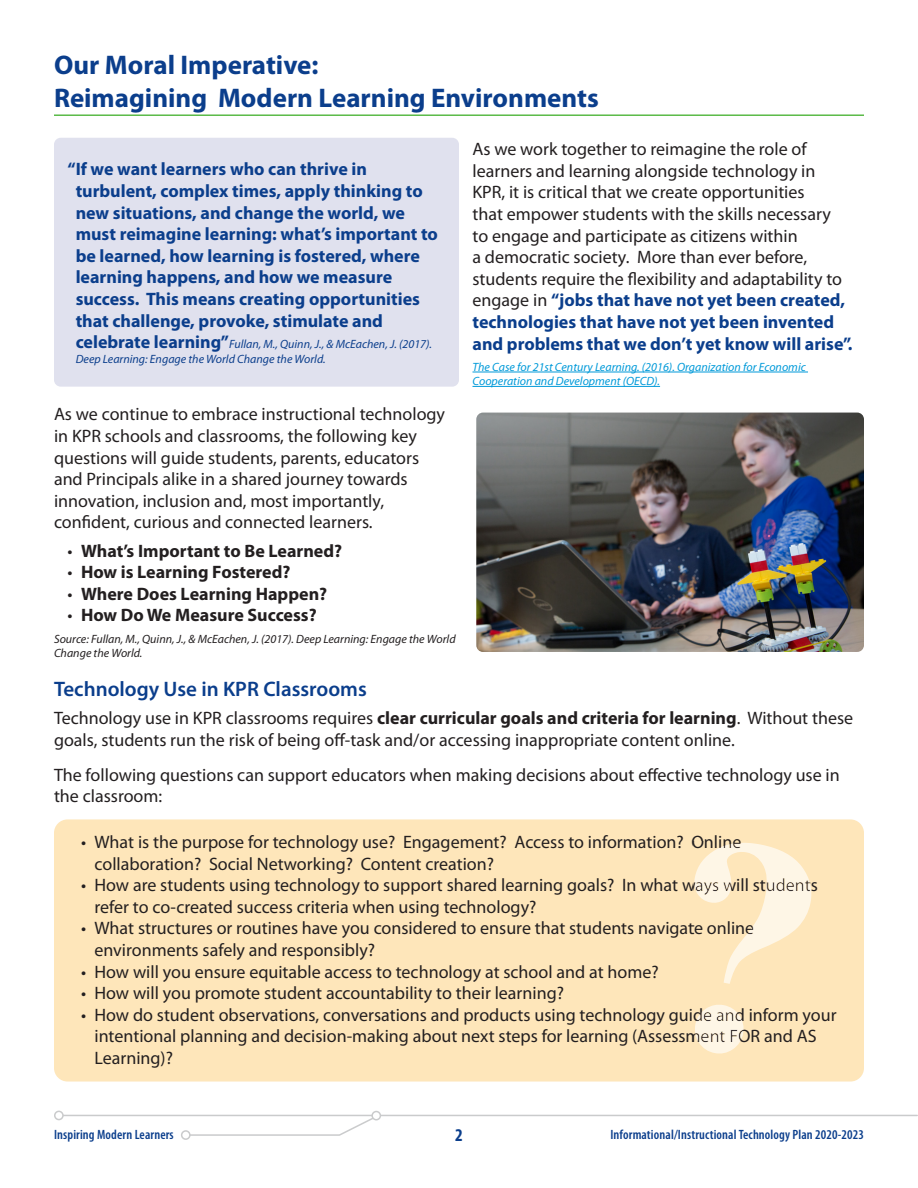
<style>
.page{position:relative;width:918px;height:1188px;background:#fff}
.page>*{position:absolute;margin:0;border:0;box-sizing:border-box;transform-origin:0 0}
.Heading{font:700 27px/32.4px "Myriad Pro";color:#0b3e8c}
.Subheading{font:600 21px "Myriad Pro";color:#0b3e8c}
.Body_Copy{font:18px/21.6px "Myriad Pro";color:#231f20}
.Body_Copy-2{font:700 18px/21.6px "Myriad Pro";color:#0b3e8c}
.t1{font:700 18px "Myriad Pro";color:#231f20}
.t2{font:700 condensed 18px "Myriad Pro";color:#0b3e8c}
.t3{font:600 condensed 13.5px "Myriad Pro";letter-spacing:.01em;color:#0b3e8c}
.Body_Copy-3{font:italic 12px/14.4px "Myriad Pro";color:#0b3e8c}
.Body_Copy-4{font:italic 12px/14.4px "Myriad Pro";color:#009ad9}
.Body_Copy-5{font:italic 12px/14.4px "Myriad Pro";color:#231f20}
.s1{font-weight:700;color:#0b3e8c}
.s2{font-weight:400}
.s3{font-weight:700}
.s4{font-weight:700;font-style:normal;font-size:18px}
</style>
<div class="page">
<hr style="left:61px;top:1115px;width:856px;height:1px;background:#cacbcc">
<div style="left:54px;top:1111px;width:10px;height:9px;border:2px solid #cacbcc;border-radius:50%"></div>
<svg style="left:185px;top:1113px;width:196px;height:23px"></svg>
<div style="left:182px;top:1131px;width:8px;height:8px;background:#fff;border-radius:50%"></div>
<div style="left:181px;top:1130px;width:10px;height:10px;border:2px solid #cacbcc;border-radius:50%"></div>
<div style="left:372px;top:1112px;width:8px;height:8px;background:#fff;border-radius:50%"></div>
<div style="left:371px;top:1111px;width:10px;height:9px;border:2px solid #cacbcc;border-radius:50%"></div>
<hr style="left:54px;top:114px;width:810px;height:2px;background:#5aba48">
<hr style="left:472px;top:372px;width:336px;height:1px;background:#009ad9">
<hr style="left:472px;top:386px;width:188px;height:1px;background:#009ad9">
<div style="left:54px;top:819px;width:810px;height:263px;background:#fee6ba;border-radius:14px"></div>
<svg style="left:694px;top:843px;width:118px;height:211px"></svg>
<img style="left:476px;top:413px;width:388px;height:239px">
<div style="left:54px;top:138px;width:405px;height:249px;background:#e0e1ee;border-radius:7px"></div>
<p class="Heading" style="left:54px;top:48px;width:546px">Our Moral Imperative:<br>Reimagining Modern Learning Environments</p>
<p class="Body_Copy" style="left:472px;top:138px;width:381px">As we work together to reimagine the role of learners and learning alongside technology in KPR, it is critical that we create opportunities<br>that empower students with the skills necessary<br>to engage and participate as citizens within<br>a democratic society. More than ever before, students require the flexibility and adaptability to engage in <span class="s1">“jobs that have not yet been created, technologies that have not yet been invented and problems that we don’t yet know will arise”.</span></p>
<p class="Body_Copy-4" style="left:472px;top:359px;width:335px">The Case for 21st Century Learning. (2016). Organization for Economic<br>Cooperation and Development (OECD).</p>
<p class="Body_Copy" style="left:54px;top:403px;width:393px">As we continue to embrace instructional technology in KPR schools and classrooms, the following key questions will guide students, parents, educators and Principals alike in a shared journey towards innovation, inclusion and, most importantly, confident, curious and connected learners.</p>
<p class="t1" style="left:68px;top:539px;width:276px"><span class="s2">•</span> What’s Important to Be Learned?</p>
<p class="t1" style="left:68px;top:560px;width:225px"><span class="s2">•</span> How is Learning Fostered?</p>
<p class="t1" style="left:68px;top:582px;width:261px"><span class="s2">•</span> Where Does Learning Happen?</p>
<p class="t1" style="left:68px;top:604px;width:251px"><span class="s2">•</span> How Do We Measure Success?</p>
<p class="Body_Copy-5" style="left:54px;top:631px;width:403px">Source: Fullan, M., Quinn, J., &amp; McEachen, J. (2017). Deep Learning: Engage the World<br>Change the World.</p>
<p class="Subheading" style="left:54px;top:675px;width:314px">Technology Use in KPR Classrooms</p>
<p class="Body_Copy" style="left:54px;top:707px;width:801px">Technology use in KPR classrooms requires <span class="s3">clear curricular goals and criteria for learning</span>. Without these goals, students run the risk of being off-task and/or accessing inappropriate content online.</p>
<p class="Body_Copy" style="left:54px;top:764px;width:787px">The following questions can support educators when making decisions about effective technology use in the classroom:</p>
<p class="Body_Copy" style="left:94px;top:831px;width:648px;text-indent:-14px">• What is the purpose for technology use? Engagement? Access to information? Online collaboration? Social Networking? Content creation?</p>
<p class="Body_Copy" style="left:94px;top:874px;width:725px;text-indent:-14px">• How are students using technology to support shared learning goals? In what ways will students refer to co-created success criteria when using technology?</p>
<p class="Body_Copy" style="left:94px;top:917px;width:661px;text-indent:-14px">• What structures or routines have you considered to ensure that students navigate online environments safely and responsibly?</p>
<p class="Body_Copy" style="left:81px;top:960px;width:579px">• How will you ensure equitable access to technology at school and at home?</p>
<p class="Body_Copy" style="left:81px;top:982px;width:485px">• How will you promote student accountability to their learning?</p>
<p class="Body_Copy" style="left:94px;top:1004px;width:744px;text-indent:-14px">• How do student observations, conversations and products using technology guide and inform your intentional planning and decision-making about next steps for learning (Assessment FOR and AS<br>Learning)?</p>
<p class="Body_Copy-2" style="left:76px;top:158px;width:364px;text-indent:-8px">“If we want learners who can thrive in turbulent, complex times, apply thinking to new situations, and change the world, we must reimagine learning: what’s important to be learned, how learning is fostered, where learning happens, and how we measure success. This means creating opportunities that challenge, provoke, stimulate and</p>
<p class="Body_Copy-3" style="left:76px;top:337px;width:358px"><span class="s4">celebrate learning”</span>Fullan, M., Quinn, J., &amp; McEachen, J. (2017).<br>Deep Learning: Engage the World Change the World.</p>
<p class="t3" style="left:54px;top:1126px;width:121px">Inspiring Modern Learners</p>
<p class="t2" style="left:455px;top:1124px;width:9px">2</p>
<p class="t3" style="left:610px;top:1126px;width:255px">Informational/Instructional Technology Plan 2020-2023</p>
</div>
